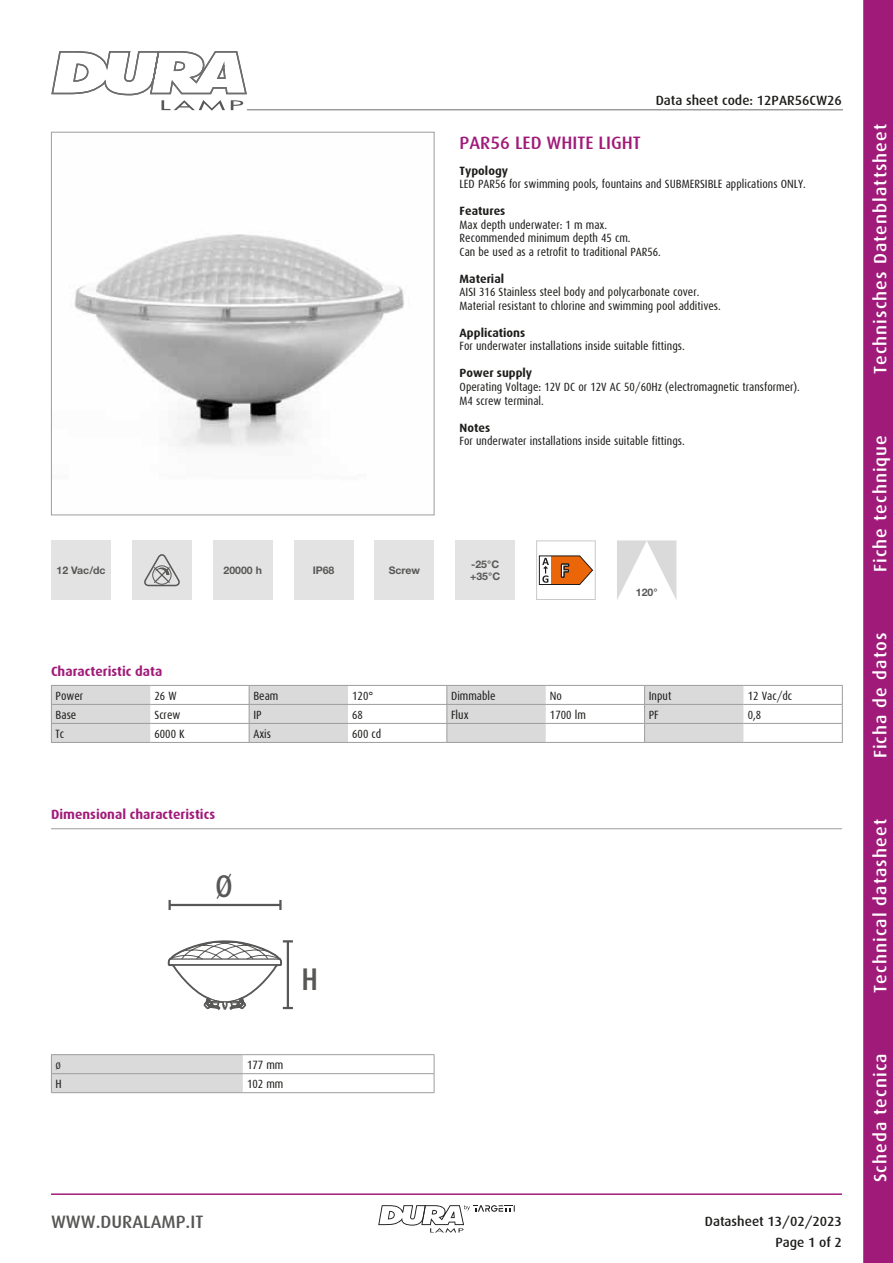
<style>
.page{position:relative;width:893px;height:1263px;background:#fff}
.page>*{position:absolute;margin:0;border:0;box-sizing:border-box;transform-origin:0 0}
.t1{font:500 31.35px "Dax Condensed";color:#575756}
.t2{font:500 18px "Dax";letter-spacing:.06em;color:#fff}
.t3{font:500 18px "Dax";color:#a01b79}
.t4{font:500 18px "Dax";color:#575756}
.t5{font:500 13.5px/21.3px "Dax";color:#1d1d1b;text-align:right}
.t6{font:700 13.5px "Dax";color:#a01b79}
.t7{font:12px/13.5px "Dax Condensed";color:#1d1d1b}
.t8{font:700 12px "Dax";color:#1d1d1b}
.t9{font:700 10.5px/12.6px "Helvetica Neue LT Std";color:#585856}
</style>
<div class="page">
<svg style="left:863px;top:0;width:30px;height:1263px;background:#a2207b"></svg>
<hr style="left:51px;top:1193px;width:791px;height:2px;background:#a01b79">
<svg style="left:51px;top:51px;width:197px;height:60px"></svg>
<svg style="left:378px;top:1205px;width:137px;height:28px"></svg>
<hr style="left:247px;top:109px;width:596px;height:1px;background:#9d9d9c">
<img style="left:74px;top:234px;width:330px;height:213px">
<div style="left:51px;top:132px;width:383px;height:383px;border:1px solid #9d9d9c"></div>
<div style="left:51px;top:540px;width:60px;height:60px;background:#e3e3e3"></div>
<svg style="left:617px;top:540px;width:59px;height:60px"></svg>
<div style="left:375px;top:540px;width:59px;height:60px;background:#e3e3e3"></div>
<div style="left:132px;top:540px;width:60px;height:60px;background:#e3e3e3"></div>
<svg style="left:144px;top:554px;width:36px;height:33px"></svg>
<div style="left:455px;top:540px;width:60px;height:60px;background:#e3e3e3"></div>
<div style="left:213px;top:540px;width:60px;height:60px;background:#e3e3e3"></div>
<div style="left:536px;top:540px;width:60px;height:60px;border:1px solid #c9c9c9"></div>
<svg style="left:538px;top:555px;width:55px;height:30px"></svg>
<div style="left:294px;top:540px;width:59px;height:60px;background:#e3e3e3"></div>
<hr style="left:743px;top:685px;width:100px;height:1px;background:#9d9d9c">
<hr style="left:743px;top:704px;width:100px;height:1px;background:#9d9d9c">
<hr style="left:743px;top:723px;width:100px;height:1px;background:#9d9d9c">
<svg style="left:842px;top:686px;width:1px;height:56px"></svg>
<hr style="left:51px;top:742px;width:99px;height:1px;background:#9d9d9c">
<hr style="left:150px;top:742px;width:99px;height:1px;background:#9d9d9c">
<hr style="left:348px;top:742px;width:99px;height:1px;background:#9d9d9c">
<hr style="left:546px;top:742px;width:99px;height:1px;background:#9d9d9c">
<hr style="left:743px;top:742px;width:100px;height:1px;background:#9d9d9c">
<hr style="left:249px;top:742px;width:99px;height:1px;background:#9d9d9c">
<hr style="left:447px;top:742px;width:99px;height:1px;background:#9d9d9c">
<svg style="left:51px;top:685px;width:692px;height:57px"></svg>
<hr style="left:645px;top:742px;width:98px;height:1px;background:#9d9d9c">
<hr style="left:51px;top:1054px;width:192px;height:1px;background:#9d9d9c">
<hr style="left:243px;top:1054px;width:191px;height:1px;background:#9d9d9c">
<svg style="left:51px;top:1055px;width:192px;height:37px;background:#d7d7d7"></svg>
<hr style="left:243px;top:1073px;width:191px;height:1px;background:#9d9d9c">
<svg style="left:434px;top:1055px;width:1px;height:37px"></svg>
<hr style="left:51px;top:1092px;width:192px;height:1px;background:#9d9d9c">
<hr style="left:243px;top:1092px;width:191px;height:1px;background:#9d9d9c">
<hr style="left:170px;top:904px;width:110px;height:2px;background:#575756">
<svg style="left:169px;top:900px;width:2px;height:10px"></svg>
<svg style="left:279px;top:900px;width:3px;height:10px"></svg>
<svg style="left:167px;top:940px;width:126px;height:71px"></svg>
<hr style="left:51px;top:828px;width:791px;height:1px;background:#9d9d9c">
<p class="t5" style="left:656px;top:90px;width:188px">Data sheet code: 12PAR56CW26</p>
<p class="t9" style="left:57px;top:564px;width:51px">12 Vac/dc</p>
<p class="t9" style="left:224px;top:564px;width:40px">20000 h</p>
<p class="t9" style="left:313px;top:564px;width:23px">IP68</p>
<h2 class="t3" style="left:460px;top:132px;width:183px">PAR56 LED WHITE LIGHT</h2>
<p class="t8" style="left:460px;top:164px;width:50px">Typology</p>
<p class="t7" style="left:460px;top:178px;width:348px">LED PAR56 for swimming pools, fountains and SUBMERSIBLE applications ONLY.</p>
<p class="t8" style="left:460px;top:205px;width:47px">Features</p>
<p class="t7" style="left:460px;top:218px;width:203px">Max depth underwater: 1 m max.<br>Recommended minimum depth 45 cm.<br>Can be used as a retrofit to traditional PAR56.</p>
<p class="t8" style="left:460px;top:272px;width:46px">Material</p>
<p class="t7" style="left:460px;top:286px;width:263px">AISI 316 Stainless steel body and polycarbonate cover.<br>Material resistant to chlorine and swimming pool additives.</p>
<p class="t8" style="left:460px;top:326px;width:67px">Applications</p>
<p class="t7" style="left:460px;top:340px;width:227px">For underwater installations inside suitable fittings.</p>
<p class="t8" style="left:460px;top:367px;width:74px">Power supply</p>
<p class="t7" style="left:460px;top:380px;width:342px">Operating Voltage: 12V DC or 12V AC 50/60Hz (electromagnetic transformer).<br>M4 screw terminal.</p>
<p class="t8" style="left:460px;top:421px;width:32px">Notes</p>
<p class="t7" style="left:460px;top:434px;width:227px">For underwater installations inside suitable fittings.</p>
<p class="t9" style="left:389px;top:564px;width:33px">Screw</p>
<p class="t9" style="left:470px;top:557px;width:31px">-25°C +35°C</p>
<p class="t9" style="left:636px;top:585px;width:23px">120°</p>
<p class="t6" style="left:51px;top:664px;width:113px">Characteristic data</p>
<p class="t7" style="left:56px;top:689px;width:29px">Power</p>
<p class="t7" style="left:155px;top:689px;width:24px">26 W</p>
<p class="t7" style="left:253px;top:689px;width:27px">Beam</p>
<p class="t7" style="left:352px;top:689px;width:23px">120°</p>
<p class="t7" style="left:451px;top:689px;width:46px">Dimmable</p>
<p class="t7" style="left:550px;top:689px;width:14px">No</p>
<p class="t7" style="left:649px;top:689px;width:24px">Input</p>
<p class="t7" style="left:748px;top:689px;width:46px">12 Vac/dc</p>
<p class="t7" style="left:56px;top:708px;width:22px">Base</p>
<p class="t7" style="left:154px;top:708px;width:27px">Screw</p>
<p class="t7" style="left:253px;top:708px;width:10px">IP</p>
<p class="t7" style="left:352px;top:708px;width:12px">68</p>
<p class="t7" style="left:451px;top:708px;width:19px">Flux</p>
<p class="t7" style="left:550px;top:708px;width:37px">1700 lm</p>
<p class="t7" style="left:649px;top:708px;width:11px">PF</p>
<p class="t7" style="left:748px;top:708px;width:15px">0,8</p>
<p class="t7" style="left:56px;top:727px;width:10px">Tc</p>
<p class="t7" style="left:154px;top:727px;width:32px">6000 K</p>
<p class="t7" style="left:253px;top:727px;width:19px">Axis</p>
<p class="t7" style="left:352px;top:727px;width:31px">600 cd</p>
<p class="t6" style="left:51px;top:807px;width:166px">Dimensional characteristics</p>
<h1 class="t1" style="left:215px;top:869px;width:19px">Ø</h1>
<h1 class="t1" style="left:301px;top:962px;width:18px">H</h1>
<p class="t7" style="left:56px;top:1059px;width:7px">ø</p>
<p class="t7" style="left:247px;top:1059px;width:38px">177 mm</p>
<p class="t7" style="left:56px;top:1078px;width:8px">H</p>
<p class="t7" style="left:247px;top:1078px;width:38px">102 mm</p>
<h2 class="t4" style="left:51px;top:1212px;width:154px">WWW.DURALAMP.IT</h2>
<p class="t5" style="left:705px;top:1211px;width:139px">Datasheet 13/02/2023<br>Page 1 of 2</p>
<h2 class="t2" style="left:870px;top:374px;width:252px;rotate:-90deg">Technisches Datenblattsheet</h2>
<h2 class="t2" style="left:870px;top:572px;width:139px;rotate:-90deg">Fiche technique</h2>
<h2 class="t2" style="left:870px;top:758px;width:127px;rotate:-90deg">Ficha de datos</h2>
<h2 class="t2" style="left:870px;top:993px;width:175px;rotate:-90deg">Technical datasheet</h2>
<h2 class="t2" style="left:870px;top:1182px;width:130px;rotate:-90deg">Scheda tecnica</h2>
</div>
